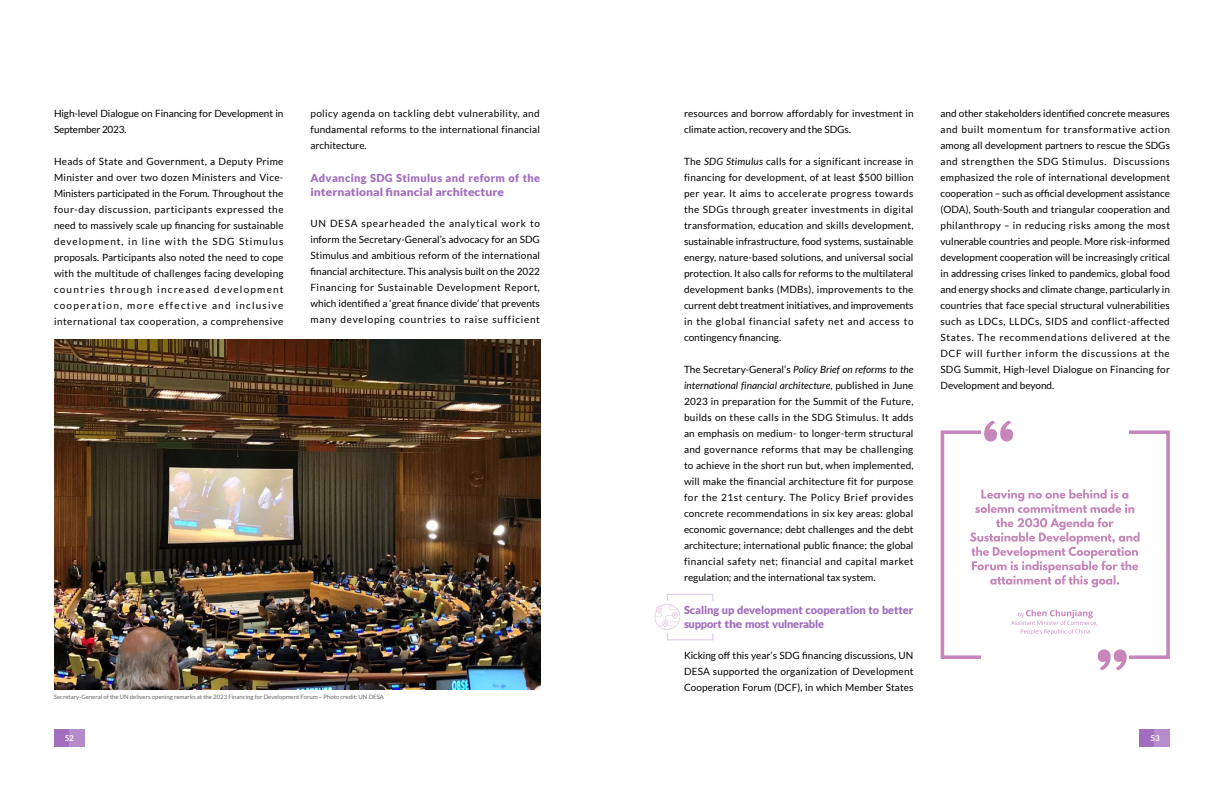
<style>
.page{position:relative;width:1224px;height:792px;background:#fff}
.page>*{position:absolute;margin:0;border:0;box-sizing:border-box;transform-origin:0 0}
.黑色小标题{font:900 11px/14px "Lato";color:#a16ebe}
.main_body{font:10px/16px "Lato";letter-spacing:.015em;color:#000;text-align:justify}
.main_body-2{font:10px/16px "Lato";letter-spacing:-.005em;color:#000}
.t1{font:700 8px "Lato";color:#fff}
.t2{font:6px "Lato";color:#666}
.s1{font-style:italic}
</style>
<div class="page">
<div style="left:54px;top:729px;width:15px;height:18px;background:#a16ebe"></div>
<div style="left:69px;top:729px;width:15px;height:18px;background:#b48bcb"></div>
<div style="left:1140px;top:729px;width:15px;height:18px;background:#a16ebe"></div>
<div style="left:1155px;top:729px;width:15px;height:18px;background:#b48bcb"></div>
<img style="left:54px;top:340px;width:486px;height:350px">
<svg style="left:654px;top:604px;width:26px;height:26px"></svg>
<div style="left:941px;top:431px;width:229px;height:228px;border:4px solid #c786ba"></div>
<div style="left:981px;top:431px;width:147px;height:228px;background:#fff"></div>
<svg style="left:970px;top:489px;width:170px;height:98px"></svg>
<svg style="left:1011px;top:610px;width:86px;height:25px"></svg>
<svg style="left:984px;top:420px;width:29px;height:21px"></svg>
<svg style="left:1098px;top:649px;width:29px;height:21px"></svg>
<p class="main_body-2" style="left:54px;top:105px;width:231px">High-level Dialogue on Financing for Development in<br>September 2023.</p>
<p class="main_body" style="left:54px;top:153px;width:231px">Heads of State and Government, a Deputy Prime Minister and over two dozen Ministers and Vice-Ministers participated in the Forum. Throughout the four-day discussion, participants expressed the need to massively scale up financing for sustainable development, in line with the SDG Stimulus proposals. Participants also noted the need to cope with the multitude of challenges facing developing countries through increased development cooperation, more effective and inclusive international tax cooperation, a comprehensive</p>
<p class="main_body" style="left:310px;top:105px;width:231px">policy agenda on tackling debt vulnerability, and fundamental reforms to the international financial architecture.</p>
<p class="黑色小标题" style="left:310px;top:170px;width:231px">Advancing SDG Stimulus and reform of the international financial architecture</p>
<p class="main_body" style="left:310px;top:215px;width:231px">UN DESA spearheaded the analytical work to inform the Secretary-General’s advocacy for an SDG Stimulus and ambitious reform of the international financial architecture. This analysis built on the 2022<br>Financing for Sustainable Development Report, which identified a ‘great finance divide’ that prevents many developing countries to raise sufficient</p>
<p class="t2" style="left:54px;top:693px;width:332px">Secretary-General of the UN delivers opening remarks at the 2023 Financing for Development Forum – Photo credit: UN DESA</p>
<p class="main_body" style="left:684px;top:105px;width:231px">resources and borrow affordably for investment in climate action, recovery and the SDGs.</p>
<p class="main_body" style="left:684px;top:153px;width:231px">The <span class="s1">SDG Stimulus</span> calls for a significant increase in financing for development, of at least $500 billion per year. It aims to accelerate progress towards the SDGs through greater investments in digital transformation, education and skills development, sustainable infrastructure, food systems, sustainable energy, nature-based solutions, and universal social protection. It also calls for reforms to the multilateral development banks (MDBs), improvements to the current debt treatment initiatives, and improvements in the global financial safety net and access to contingency financing.</p>
<p class="main_body" style="left:684px;top:361px;width:231px">The Secretary-General’s <span class="s1">Policy Brief on reforms to the international financial architecture</span>, published in June 2023 in preparation for the Summit of the Future, builds on these calls in the SDG Stimulus. It adds an emphasis on medium- to longer-term structural and governance reforms that may be challenging to achieve in the short run but, when implemented, will make the financial architecture fit for purpose for the 21st century. The Policy Brief provides concrete recommendations in six key areas: global economic governance; debt challenges and the debt architecture; international public finance; the global financial safety net; financial and capital market regulation; and the international tax system.</p>
<p class="黑色小标题" style="left:684px;top:602px;width:231px">Scaling up development cooperation to better support the most vulnerable</p>
<p class="main_body" style="left:684px;top:647px;width:231px">Kicking off this year’s SDG financing discussions, UN DESA supported the organization of Development Cooperation Forum (DCF), in which Member States</p>
<p class="main_body" style="left:940px;top:105px;width:231px">and other stakeholders identified concrete measures and built momentum for transformative action among all development partners to rescue the SDGs and strengthen the SDG Stimulus. Discussions emphasized the role of international development cooperation – such as official development assistance (ODA), South-South and triangular cooperation and philanthropy – in reducing risks among the most vulnerable countries and people. More risk-informed development cooperation will be increasingly critical in addressing crises linked to pandemics, global food and energy shocks and climate change, particularly in countries that face special structural vulnerabilities such as LDCs, LLDCs, SIDS and conflict-affected States. The recommendations delivered at the DCF will further inform the discussions at the SDG Summit, High-level Dialogue on Financing for Development and beyond.</p>
<p class="t1" style="left:65px;top:733px;width:11px">52</p>
<p class="t1" style="left:1150px;top:733px;width:11px">53</p>
</div>
